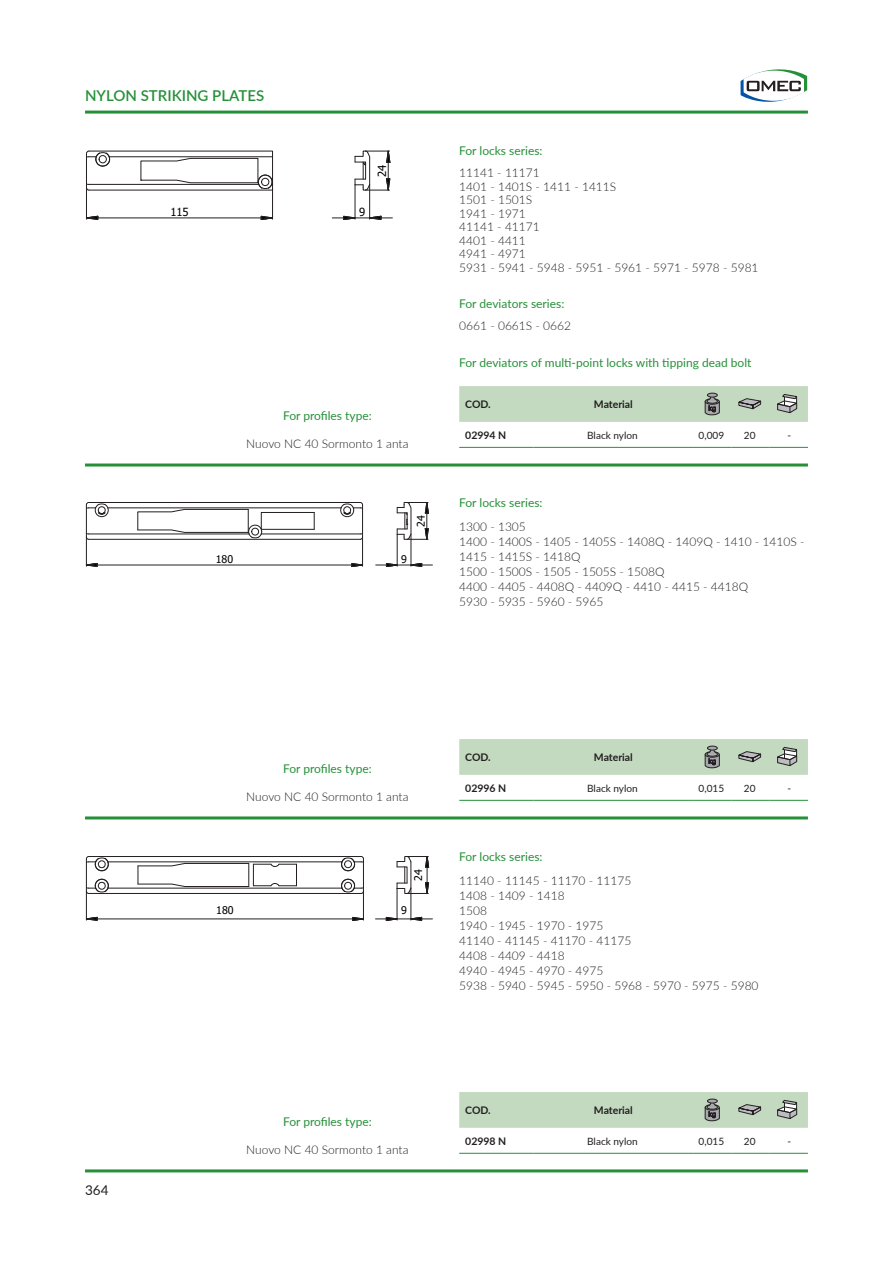
<style>
.page{position:relative;width:893px;height:1263px;background:#fff}
.page>*{position:absolute;margin:0;border:0;box-sizing:border-box;transform-origin:0 0}
.t1{font:600 15px "Lato";color:#269039}
.t2{font:13.5px "Lato";color:#231f20}
.t3{font:300 12px/15px "Lato";color:#231f20}
.t4{font:12px "Lato";color:#269039}
.t5{font:11.25px "Tahoma";color:#000001}
.t6{font:10.65px "Tahoma";letter-spacing:-.005em;color:#000001}
.t7{font:700 10.5px "Lato";color:#231f20}
.t8{font:10.05px "Lato";color:#231f20}
</style>
<div class="page">
<hr style="left:85px;top:1169px;width:723px;height:3px;background:#269039">
<hr style="left:85px;top:111px;width:723px;height:3px;background:#269039">
<hr style="left:85px;top:463px;width:723px;height:3px;background:#269039">
<hr style="left:85px;top:816px;width:723px;height:3px;background:#269039">
<svg style="left:740px;top:69px;width:67px;height:33px"></svg>
<svg style="left:137px;top:863px;width:160px;height:24px"></svg>
<hr style="left:89px;top:856px;width:272px;height:1px;background:#231f20">
<hr style="left:89px;top:893px;width:272px;height:1px;background:#231f20">
<hr style="left:108px;top:861px;width:234px;height:1px;background:#231f20">
<hr style="left:108px;top:888px;width:234px;height:1px;background:#231f20">
<svg style="left:396px;top:856px;width:33px;height:40px"></svg>
<svg style="left:375px;top:917px;width:57px;height:4px"></svg>
<hr style="left:397px;top:888px;width:1px;height:32px;background:#231f20">
<hr style="left:411px;top:888px;width:1px;height:32px;background:#231f20">
<hr style="left:97px;top:919px;width:256px;height:1px;background:#231f20">
<svg style="left:340px;top:856px;width:24px;height:65px"></svg>
<svg style="left:85px;top:856px;width:25px;height:65px"></svg>
<svg style="left:314px;top:512px;width:1px;height:17px"></svg>
<div style="left:261px;top:512px;width:53px;height:18px;border:1px solid #231f20"></div>
<hr style="left:89px;top:502px;width:271px;height:1px;background:#231f20">
<hr style="left:89px;top:539px;width:271px;height:1px;background:#231f20">
<hr style="left:108px;top:508px;width:233px;height:1px;background:#231f20">
<hr style="left:89px;top:534px;width:160px;height:1px;background:#231f20">
<hr style="left:261px;top:534px;width:99px;height:1px;background:#231f20">
<svg style="left:137px;top:509px;width:125px;height:29px"></svg>
<div style="left:251px;top:528px;width:8px;height:7px;border:1px solid #231f20;border-radius:50%"></div>
<svg style="left:397px;top:502px;width:32px;height:40px"></svg>
<svg style="left:376px;top:563px;width:56px;height:4px"></svg>
<hr style="left:397px;top:534px;width:1px;height:32px;background:#231f20">
<hr style="left:411px;top:534px;width:1px;height:32px;background:#231f20">
<hr style="left:97px;top:565px;width:255px;height:1px;background:#231f20">
<svg style="left:85px;top:502px;width:24px;height:65px"></svg>
<svg style="left:340px;top:502px;width:24px;height:65px"></svg>
<svg style="left:86px;top:150px;width:187px;height:41px"></svg>
<div style="left:261px;top:178px;width:8px;height:8px;border:1px solid #231f20;border-radius:50%"></div>
<svg style="left:354px;top:150px;width:36px;height:43px"></svg>
<svg style="left:86px;top:216px;width:12px;height:4px"></svg>
<svg style="left:261px;top:216px;width:13px;height:4px"></svg>
<hr style="left:98px;top:218px;width:163px;height:1px;background:#231f20">
<hr style="left:272px;top:189px;width:1px;height:30px;background:#231f20">
<hr style="left:86px;top:188px;width:1px;height:31px;background:#231f20">
<svg style="left:332px;top:216px;width:60px;height:4px"></svg>
<hr style="left:355px;top:185px;width:1px;height:34px;background:#231f20">
<hr style="left:369px;top:184px;width:1px;height:35px;background:#231f20">
<hr style="left:459px;top:447px;width:75px;height:1px;background:#269039">
<hr style="left:534px;top:447px;width:159px;height:1px;background:#269039">
<hr style="left:693px;top:447px;width:38px;height:1px;background:#269039">
<hr style="left:731px;top:447px;width:39px;height:1px;background:#269039">
<hr style="left:770px;top:447px;width:38px;height:1px;background:#269039">
<div style="left:459px;top:386px;width:349px;height:36px;background:#c3dac0"></div>
<hr style="left:459px;top:800px;width:75px;height:1px;background:#269039">
<hr style="left:534px;top:800px;width:159px;height:1px;background:#269039">
<hr style="left:693px;top:800px;width:38px;height:1px;background:#269039">
<hr style="left:731px;top:800px;width:39px;height:1px;background:#269039">
<hr style="left:770px;top:800px;width:38px;height:1px;background:#269039">
<svg style="left:459px;top:739px;width:349px;height:36px;background:#bed4bc"></svg>
<hr style="left:459px;top:1153px;width:75px;height:1px;background:#269039">
<hr style="left:534px;top:1153px;width:159px;height:1px;background:#269039">
<hr style="left:693px;top:1153px;width:38px;height:1px;background:#269039">
<hr style="left:731px;top:1153px;width:39px;height:1px;background:#269039">
<hr style="left:770px;top:1153px;width:38px;height:1px;background:#269039">
<svg style="left:459px;top:1092px;width:349px;height:36px;background:#bed4bc"></svg>
<p class="t1" style="left:85px;top:84px;width:181px">NYLON STRIKING PLATES</p>
<p class="t5" style="left:170px;top:204px;width:20px">115</p>
<p class="t5" style="left:359px;top:204px;width:8px">9</p>
<p class="t5" style="left:375px;top:177px;width:14px;rotate:-90deg">24</p>
<p class="t4" style="left:283px;top:407px;width:90px">For profiles type:</p>
<p class="t3" style="left:246px;top:435px;width:164px">Nuovo NC 40 Sormonto 1 anta</p>
<p class="t6" style="left:414px;top:527px;width:13px;rotate:-90deg">24</p>
<p class="t6" style="left:216px;top:552px;width:19px">180</p>
<p class="t6" style="left:401px;top:552px;width:7px">9</p>
<p class="t4" style="left:459px;top:142px;width:85px">For locks series:</p>
<p class="t3" style="left:459px;top:166px;width:301px;line-height:13.5px">11141 - 11171<br>1401 - 1401S - 1411 - 1411S<br>1501 - 1501S<br>1941 - 1971<br>41141 - 41171<br>4401 - 4411<br>4941 - 4971<br>5931 - 5941 - 5948 - 5951 - 5961 - 5971 - 5978 - 5981</p>
<p class="t4" style="left:459px;top:295px;width:107px">For deviators series:</p>
<p class="t3" style="left:459px;top:318px;width:113px">0661 - 0661S - 0662</p>
<p class="t4" style="left:459px;top:354px;width:294px">For deviators of multi-point locks with tipping dead bolt</p>
<p class="t7" style="left:465px;top:397px;width:27px">COD.</p>
<p class="t7" style="left:594px;top:397px;width:41px">Material</p>
<p class="t7" style="left:465px;top:427px;width:43px">02994 N</p>
<p class="t8" style="left:587px;top:428px;width:52px">Black nylon</p>
<p class="t8" style="left:699px;top:428px;width:27px">0,009</p>
<p class="t8" style="left:744px;top:428px;width:13px">20</p>
<p class="t8" style="left:787px;top:428px;width:5px">-</p>
<p class="t4" style="left:459px;top:494px;width:85px">For locks series:</p>
<p class="t3" style="left:459px;top:518px;width:347px">1300 - 1305<br>1400 - 1400S - 1405 - 1405S - 1408Q - 1409Q - 1410 - 1410S -<br>1415 - 1415S - 1418Q<br>1500 - 1500S - 1505 - 1505S - 1508Q<br>4400 - 4405 - 4408Q - 4409Q - 4410 - 4415 - 4418Q<br>5930 - 5935 - 5960 - 5965</p>
<p class="t2" style="left:85px;top:1180px;width:25px">364</p>
<p class="t4" style="left:283px;top:760px;width:90px">For profiles type:</p>
<p class="t3" style="left:246px;top:788px;width:164px">Nuovo NC 40 Sormonto 1 anta</p>
<p class="t6" style="left:411px;top:881px;width:13px;rotate:-90deg">24</p>
<p class="t6" style="left:216px;top:903px;width:19px">180</p>
<p class="t6" style="left:401px;top:903px;width:7px">9</p>
<p class="t7" style="left:465px;top:750px;width:27px">COD.</p>
<p class="t7" style="left:594px;top:750px;width:41px">Material</p>
<p class="t7" style="left:465px;top:780px;width:43px">02996 N</p>
<p class="t8" style="left:587px;top:781px;width:52px">Black nylon</p>
<p class="t8" style="left:699px;top:781px;width:27px">0,015</p>
<p class="t8" style="left:744px;top:781px;width:13px">20</p>
<p class="t8" style="left:787px;top:781px;width:5px">-</p>
<p class="t4" style="left:459px;top:848px;width:85px">For locks series:</p>
<p class="t3" style="left:459px;top:872px;width:301px">11140 - 11145 - 11170 - 11175<br>1408 - 1409 - 1418<br>1508<br>1940 - 1945 - 1970 - 1975<br>41140 - 41145 - 41170 - 41175<br>4408 - 4409 - 4418<br>4940 - 4945 - 4970 - 4975<br>5938 - 5940 - 5945 - 5950 - 5968 - 5970 - 5975 - 5980</p>
<p class="t4" style="left:283px;top:1113px;width:90px">For profiles type:</p>
<p class="t3" style="left:246px;top:1141px;width:164px">Nuovo NC 40 Sormonto 1 anta</p>
<p class="t7" style="left:465px;top:1102px;width:27px">COD.</p>
<p class="t7" style="left:594px;top:1102px;width:41px">Material</p>
<p class="t7" style="left:465px;top:1133px;width:43px">02998 N</p>
<p class="t8" style="left:587px;top:1134px;width:52px">Black nylon</p>
<p class="t8" style="left:699px;top:1134px;width:27px">0,015</p>
<p class="t8" style="left:744px;top:1134px;width:13px">20</p>
<p class="t8" style="left:787px;top:1134px;width:5px">-</p>
</div>
